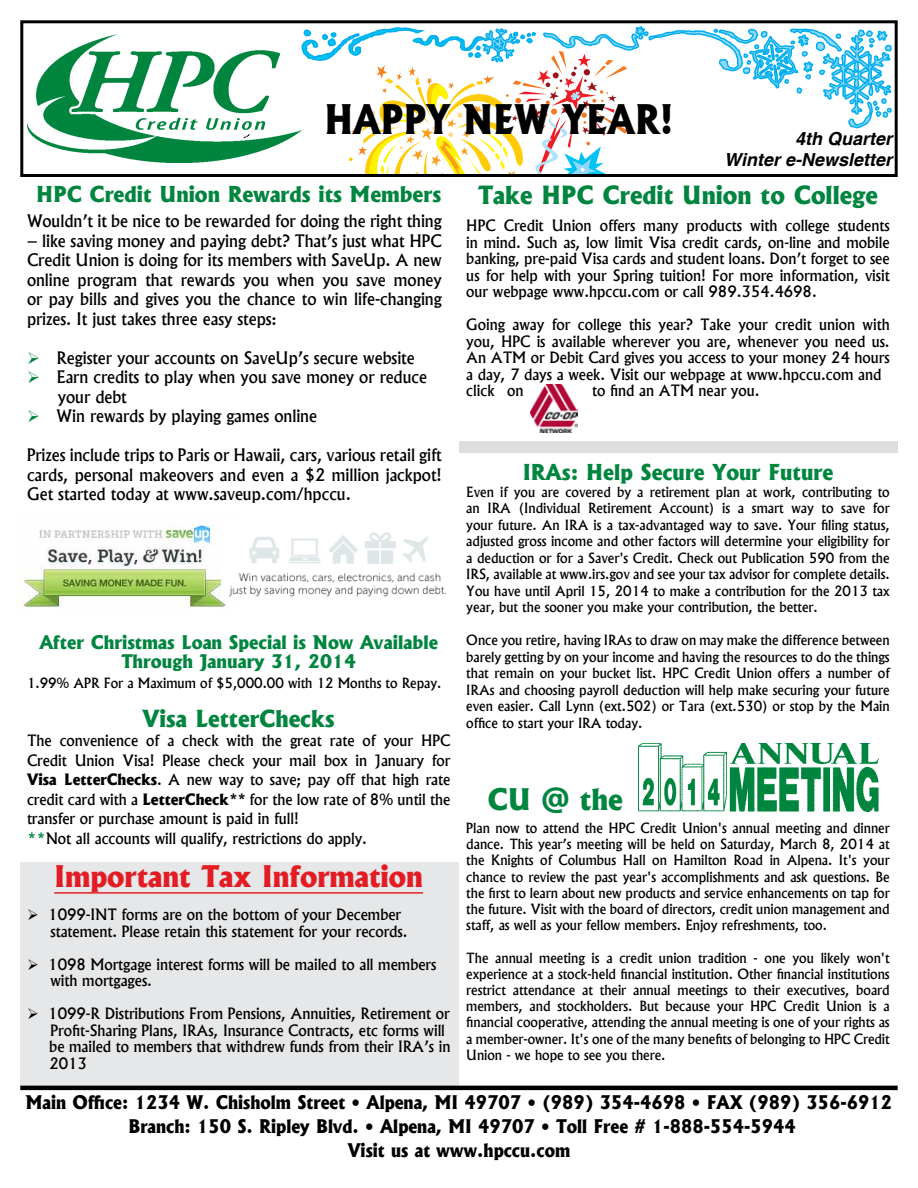
<style>
.page{position:relative;width:918px;height:1188px;background:#fff}
.page>*{position:absolute;margin:0;border:0;box-sizing:border-box;transform-origin:0 0}
.t1{font:800 39px "Albertus";color:#000;scale:.91 1}
.t2{font:800 28.5px "Albertus";color:#e31b23}
.t3{font:800 28.5px "Albertus";color:#00853f}
.t4{font:800 24px "Albertus";color:#00853f}
.t5{font:800 22.5px "Albertus";color:#00853f}
.t6{font:800 21px "Albertus";color:#00853f}
.t7{font:800 18px/24px "Albertus";color:#000;text-align:center;scale:.95 1}
.t8{font:800 18px/19.5px "Albertus";color:#00853f;text-align:center}
.t9{font:italic 700 18px/21.6px "Helvetica";color:#000;text-align:right}
.t10{font:500 16.5px/19.5px "Albertus";color:#000;text-align:justify}
.t11{font:500 15px/16.5px "Albertus";color:#000}
.t12{font:500 13.5px/16.5px "Albertus";color:#000;text-align:justify}
.s1{color:#00853f}
.s2{font-weight:800}
</style>
<div class="page">
<div style="left:20px;top:862px;width:439px;height:224px;background:#e6e7e8"></div>
<hr style="left:20px;top:1086px;width:878px;height:4px;background:#000">
<div style="left:20px;top:20px;width:878px;height:157px;border:3px solid #000"></div>
<svg style="left:301px;top:26px;width:591px;height:151px"></svg>
<img style="left:16px;top:524px;width:210px;height:83px">
<img style="left:221px;top:524px;width:226px;height:76px">
<img style="left:530px;top:384px;width:48px;height:49px">
<div style="left:459px;top:441px;width:439px;height:12px;background:#dcddde"></div>
<hr style="left:54px;top:892px;width:369px;height:2px;background:#e31b23">
<img style="left:638px;top:743px;width:240px;height:69px">
<img style="left:28px;top:34px;width:274px;height:128px">
<h1 class="t1" style="left:324px;top:95px;width:385px">HAPPY NEW YEAR!</h1>
<h3 class="t9" style="left:724px;top:129px;width:170px">4th Quarter<br>Winter e-Newsletter</h3>
<h3 class="t6" style="left:36px;top:181px;width:407px">HPC Credit Union Rewards its Members</h3>
<p class="t10" style="left:27px;top:211px;width:416px">Wouldn’t it be nice to be rewarded for doing the right thing</p>
<p class="t10" style="left:27px;top:231px;width:416px">– like saving money and paying debt? That’s just what HPC Credit Union is doing for its members with SaveUp. A new online program that rewards you when you save money or pay bills and gives you the chance to win life-changing prizes. It just takes three easy steps:</p>
<p class="t10" style="left:27px;top:348px;width:389px"><span class="s1">➢</span> Register your accounts on SaveUp’s secure website</p>
<p class="t10" style="left:58px;top:367px;width:371px;text-indent:-31px"><span class="s1">➢</span> Earn credits to play when you save money or reduce your debt</p>
<p class="t10" style="left:27px;top:406px;width:292px"><span class="s1">➢</span> Win rewards by playing games online</p>
<p class="t10" style="left:27px;top:445px;width:416px">Prizes include trips to Paris or Hawaii, cars, various retail gift cards, personal makeovers and even a $2 million jackpot!<br>Get started today at www.saveup.com/hpccu.</p>
<h3 class="t8" style="left:39px;top:632px;width:400px">After Christmas Loan Special is Now Available<br>Through January 31, 2014</h3>
<p class="t12" style="left:27px;top:675px;width:416px">1.99% APR For a Maximum of $5,000.00 with 12 Months to Repay.</p>
<h3 class="t5" style="left:143px;top:704px;width:194px">Visa LetterChecks</h3>
<p class="t11" style="left:27px;top:731px;width:425px;line-height:19.5px">The convenience of a check with the great rate of your HPC Credit Union Visa! Please check your mail box in January for <span class="s2">Visa LetterChecks</span>. A new way to save; pay off that high rate credit card with a <span class="s2">LetterCheck</span>** for the low rate of 8% until the transfer or purchase amount is paid in full!<br><span class="s1">**</span>Not all accounts will qualify, restrictions do apply.</p>
<h2 class="t2" style="left:54px;top:859px;width:370px">Important Tax Information</h2>
<p class="t11" style="left:50px;top:906px;width:359px;text-indent:-23px">➢ 1099-INT forms are on the bottom of your December statement. Please retain this statement for your records.</p>
<p class="t11" style="left:50px;top:956px;width:387px;text-indent:-23px">➢ 1098 Mortgage interest forms will be mailed to all members with mortgages.</p>
<p class="t11" style="left:49px;top:1005px;width:403px;text-indent:-22px">➢ 1099-R Distributions From Pensions, Annuities, Retirement or Profit-Sharing Plans, IRAs, Insurance Contracts, etc forms will be mailed to members that withdrew funds from their IRA’s in 2013</p>
<h3 class="t4" style="left:478px;top:180px;width:401px">Take HPC Credit Union to College</h3>
<p class="t11" style="left:466px;top:217px;width:425px;text-align:justify">HPC Credit Union offers many products with college students in mind. Such as, low limit Visa credit cards, on-line and mobile banking, pre-paid Visa cards and student loans. Don’t forget to see us for help with your Spring tuition! For more information, visit our webpage www.hpccu.com or call 989.354.4698.</p>
<p class="t11" style="left:466px;top:316px;width:425px">Going away for college this year? Take your credit union with you, HPC is available wherever you are, whenever you need us.<br>An ATM or Debit Card gives you access to your money 24 hours a day, 7 days a week. Visit our webpage at www.hpccu.com and click on</p>
<p class="t11" style="left:592px;top:382px;width:169px">to find an ATM near you.</p>
<h3 class="t6" style="left:523px;top:459px;width:312px">IRAs: Help Secure Your Future</h3>
<p class="t12" style="left:466px;top:483px;width:425px">Even if you are covered by a retirement plan at work, contributing to an IRA (Individual Retirement Account) is a smart way to save for your future. An IRA is a tax-advantaged way to save. Your filing status, adjusted gross income and other factors will determine your eligibility for a deduction or for a Saver's Credit. Check out Publication 590 from the IRS, available at www.irs.gov and see your tax advisor for complete details.<br>You have until April 15, 2014 to make a contribution for the 2013 tax year, but the sooner you make your contribution, the better.</p>
<p class="t12" style="left:466px;top:632px;width:425px">Once you retire, having IRAs to draw on may make the difference between barely getting by on your income and having the resources to do the things that remain on your bucket list. HPC Credit Union offers a number of IRAs and choosing payroll deduction will help make securing your future even easier. Call Lynn (ext.502) or Tara (ext.530) or stop by the Main office to start your IRA today.</p>
<h2 class="t3" style="left:487px;top:781px;width:137px">CU @ the</h2>
<p class="t12" style="left:466px;top:820px;width:425px">Plan now to attend the HPC Credit Union's annual meeting and dinner dance. This year’s meeting will be held on Saturday, March 8, 2014 at the Knights of Columbus Hall on Hamilton Road in Alpena. It's your chance to review the past year's accomplishments and ask questions. Be the first to learn about new products and service enhancements on tap for the future. Visit with the board of directors, credit union management and staff, as well as your fellow members. Enjoy refreshments, too.</p>
<p class="t12" style="left:466px;top:949px;width:425px">The annual meeting is a credit union tradition - one you likely won't experience at a stock-held financial institution. Other financial institutions restrict attendance at their annual meetings to their executives, board members, and stockholders. But because your HPC Credit Union is a financial cooperative, attending the annual meeting is one of your rights as a member-owner. It's one of the many benefits of belonging to HPC Credit Union - we hope to see you there.</p>
<h3 class="t7" style="left:26px;top:1091px;width:913px">Main Office: 1234 W. Chisholm Street • Alpena, MI 49707 • (989) 354-4698 • FAX (989) 356-6912<br>Branch: 150 S. Ripley Blvd. • Alpena, MI 49707 • Toll Free # 1-888-554-5944<br>Visit us at www.hpccu.com</h3>
</div>
